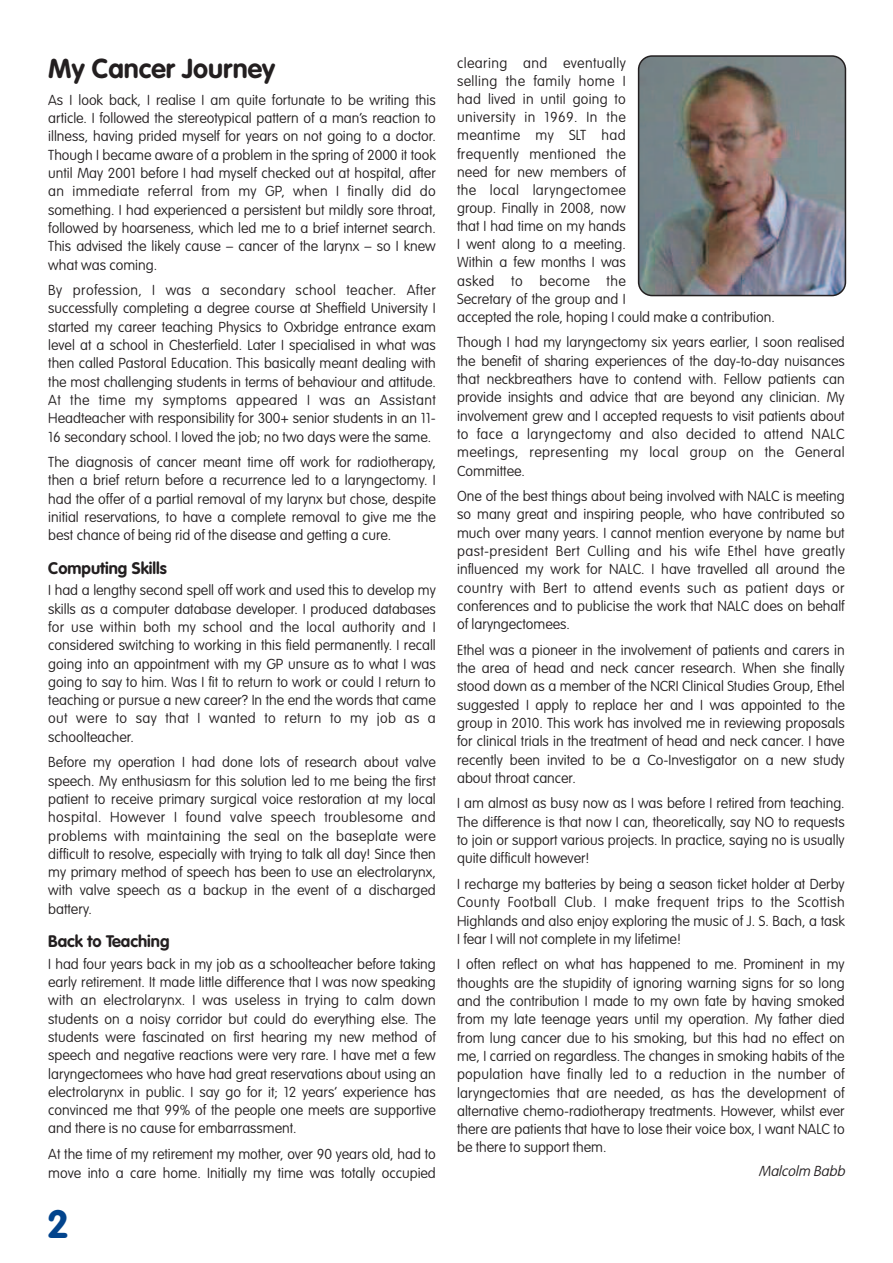
<style>
.page{position:relative;width:893px;height:1263px;background:#fff}
.page>*{position:absolute;margin:0;border:0;box-sizing:border-box;transform-origin:0 0}
.t1{font:700 39px "VAG Rounded";color:#02448d}
.t2{font:700 27px "VAG Rounded";color:#231f20}
.t3{font:700 16.5px "VAG Rounded";color:#231f20}
.t4{font:100 14.25px/18.3px "VAG Rounded";color:#231f20;text-align:justify}
.t5{font:italic 100 14.25px "VAG Rounded";color:#231f20}
</style>
<div class="page">
<img style="left:638px;top:55px;width:208px;height:241px">
<h2 class="t2" style="left:48px;top:57px;width:228px">My Cancer Journey</h2>
<p class="t4" style="left:48px;top:92px;width:389px">As I look back, I realise I am quite fortunate to be writing this article. I followed the stereotypical pattern of a man’s reaction to illness, having prided myself for years on not going to a doctor.<br>Though I became aware of a problem in the spring of 2000 it took until May 2001 before I had myself checked out at hospital, after an immediate referral from my GP, when I finally did do something. I had experienced a persistent but mildly sore throat, followed by hoarseness, which led me to a brief internet search.<br>This advised the likely cause – cancer of the larynx – so I knew what was coming.</p>
<p class="t4" style="left:48px;top:282px;width:389px">By profession, I was a secondary school teacher. After successfully completing a degree course at Sheffield University I started my career teaching Physics to Oxbridge entrance exam level at a school in Chesterfield. Later I specialised in what was then called Pastoral Education. This basically meant dealing with the most challenging students in terms of behaviour and attitude.<br>At the time my symptoms appeared I was an Assistant Headteacher with responsibility for 300+ senior students in an 11- 16 secondary school. I loved the job; no two days were the same.</p>
<p class="t4" style="left:48px;top:454px;width:389px">The diagnosis of cancer meant time off work for radiotherapy, then a brief return before a recurrence led to a laryngectomy. I had the offer of a partial removal of my larynx but chose, despite initial reservations, to have a complete removal to give me the best chance of being rid of the disease and getting a cure.</p>
<p class="t3" style="left:48px;top:561px;width:120px">Computing Skills</p>
<p class="t4" style="left:48px;top:582px;width:389px">I had a lengthy second spell off work and used this to develop my skills as a computer database developer. I produced databases for use within both my school and the local authority and I considered switching to working in this field permanently. I recall going into an appointment with my GP unsure as to what I was going to say to him. Was I fit to return to work or could I return to teaching or pursue a new career? In the end the words that came out were to say that I wanted to return to my job as a schoolteacher.</p>
<p class="t4" style="left:48px;top:754px;width:389px">Before my operation I had done lots of research about valve speech. My enthusiasm for this solution led to me being the first patient to receive primary surgical voice restoration at my local hospital. However I found valve speech troublesome and problems with maintaining the seal on the baseplate were difficult to resolve, especially with trying to talk all day! Since then my primary method of speech has been to use an electrolarynx, with valve speech as a backup in the event of a discharged battery.</p>
<p class="t3" style="left:48px;top:935px;width:123px">Back to Teaching</p>
<p class="t4" style="left:48px;top:955px;width:389px">I had four years back in my job as a schoolteacher before taking early retirement. It made little difference that I was now speaking with an electrolarynx. I was useless in trying to calm down students on a noisy corridor but could do everything else. The students were fascinated on first hearing my new method of speech and negative reactions were very rare. I have met a few laryngectomees who have had great reservations about using an electrolarynx in public. I say go for it; 12 years’ experience has convinced me that 99% of the people one meets are supportive and there is no cause for embarrassment.</p>
<p class="t4" style="left:48px;top:1146px;width:389px">At the time of my retirement my mother, over 90 years old, had to move into a care home. Initially my time was totally occupied</p>
<h1 class="t1" style="left:47px;top:1208px;width:24px">2</h1>
<p class="t4" style="left:457px;top:55px;width:319px;text-align:left">clearing and eventually<br>selling the family home I<br>had lived in until going to<br>university in 1969. In the<br>meantime my SLT had<br>frequently mentioned the<br>need for new members of<br>the local laryngectomee<br>group. Finally in 2008, now<br>that I had time on my hands<br>I went along to a meeting.<br>Within a few months I was<br>asked to become the<br>Secretary of the group and I<br>accepted the role, hoping I could make a contribution.</p>
<p class="t4" style="left:457px;top:334px;width:389px">Though I had my laryngectomy six years earlier, I soon realised the benefit of sharing experiences of the day-to-day nuisances that neckbreathers have to contend with. Fellow patients can provide insights and advice that are beyond any clinician. My involvement grew and I accepted requests to visit patients about to face a laryngectomy and also decided to attend NALC meetings, representing my local group on the General Committee.</p>
<p class="t4" style="left:457px;top:488px;width:389px">One of the best things about being involved with NALC is meeting so many great and inspiring people, who have contributed so much over many years. I cannot mention everyone by name but past-president Bert Culling and his wife Ethel have greatly influenced my work for NALC. I have travelled all around the country with Bert to attend events such as patient days or conferences and to publicise the work that NALC does on behalf of laryngectomees.</p>
<p class="t4" style="left:457px;top:642px;width:389px">Ethel was a pioneer in the involvement of patients and carers in the area of head and neck cancer research. When she finally stood down as a member of the NCRI Clinical Studies Group, Ethel suggested I apply to replace her and I was appointed to the group in 2010. This work has involved me in reviewing proposals for clinical trials in the treatment of head and neck cancer. I have recently been invited to be a Co-Investigator on a new study about throat cancer.</p>
<p class="t4" style="left:457px;top:795px;width:389px">I am almost as busy now as I was before I retired from teaching.<br>The difference is that now I can, theoretically, say NO to requests to join or support various projects. In practice, saying no is usually quite difficult however!</p>
<p class="t4" style="left:457px;top:876px;width:389px">I recharge my batteries by being a season ticket holder at Derby County Football Club. I make frequent trips to the Scottish Highlands and also enjoy exploring the music of J. S. Bach, a task I fear I will not complete in my lifetime!</p>
<p class="t4" style="left:457px;top:956px;width:389px">I often reflect on what has happened to me. Prominent in my thoughts are the stupidity of ignoring warning signs for so long and the contribution I made to my own fate by having smoked from my late teenage years until my operation. My father died from lung cancer due to his smoking, but this had no effect on me, I carried on regardless. The changes in smoking habits of the population have finally led to a reduction in the number of laryngectomies that are needed, as has the development of alternative chemo-radiotherapy treatments. However, whilst ever there are patients that have to lose their voice box, I want NALC to be there to support them.</p>
<p class="t5" style="left:758px;top:1165px;width:91px">Malcolm Babb</p>
</div>
